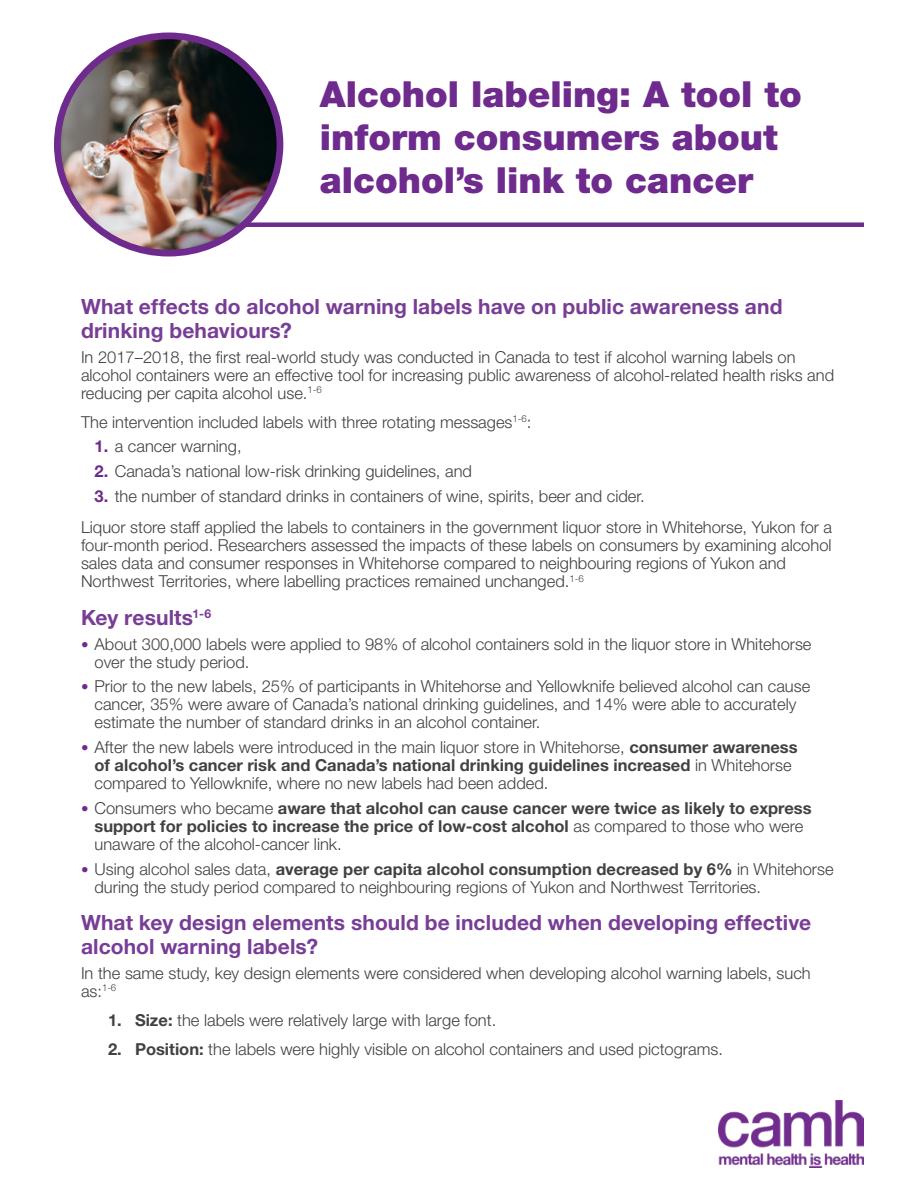
<style>
.page{position:relative;width:918px;height:1188px;background:#fff}
.page>*{position:absolute;margin:0;border:0;box-sizing:border-box;transform-origin:0 0}
.t1{font:900 36px/43.2px "Helvetica Neue LT Std";color:#6e2a8d}
.H1{font:700 21px/24px "Helvetica Neue LT Std";letter-spacing:.005em;color:#783d95}
.body_-_sans_serif{font:300 16.5px/18px "Helvetica Neue LT Std";color:#414042}
.t2{font:700 16.5px/18px "Helvetica Neue LT Std";color:#414042}
.s1{font-weight:700;color:#6e2a8d}
.s2{font-size:15px;color:#6e2a8d}
.s3{font-weight:700}
.s4{font-weight:300;font-size:15px;color:#6e2a8d}
.s5{font-weight:300}
</style>
<div class="page">
<div style="left:103px;top:222px;width:761px;height:5px;background:#6e2a8d"></div>
<img style="left:57px;top:36px;width:223px;height:217px">
<div style="left:54px;top:33px;width:229px;height:223px;border:7px solid #6e2a8d;border-radius:50%"></div>
<img style="left:719px;top:1101px;width:145px;height:66px">
<h1 class="t1" style="left:320px;top:72px;width:484px">Alcohol labeling: A tool to inform consumers about alcohol’s link to cancer</h1>
<h2 class="H1" style="left:81px;top:294px;width:703px">What effects do alcohol warning labels have on public awareness and drinking behaviours?</h2>
<p class="body_-_sans_serif" style="left:81px;top:348px;width:755px">In 2017–2018, the first real-world study was conducted in Canada to test if alcohol warning labels on alcohol containers were an effective tool for increasing public awareness of alcohol-related health risks and reducing per capita alcohol use.<sup>1-6</sup></p>
<p class="body_-_sans_serif" style="left:81px;top:412px;width:452px">The intervention included labels with three rotating messages<sup>1-6</sup>:</p>
<p class="body_-_sans_serif" style="left:94px;top:437px;width:149px"><span class="s1">1.</span> a cancer warning,</p>
<p class="body_-_sans_serif" style="left:94px;top:462px;width:379px"><span class="s1">2.</span> Canada’s national low-risk drinking guidelines, and</p>
<p class="body_-_sans_serif" style="left:94px;top:487px;width:552px"><span class="s1">3.</span> the number of standard drinks in containers of wine, spirits, beer and cider.</p>
<p class="body_-_sans_serif" style="left:81px;top:518px;width:753px">Liquor store staff applied the labels to containers in the government liquor store in Whitehorse, Yukon for a four-month period. Researchers assessed the impacts of these labels on consumers by examining alcohol sales data and consumer responses in Whitehorse compared to neighbouring regions of Yukon and Northwest Territories, where labelling practices remained unchanged.<sup>1-6</sup></p>
<h2 class="H1" style="left:81px;top:605px;width:132px">Key results<sup>1-6</sup></h2>
<p class="body_-_sans_serif" style="left:94px;top:634px;width:719px;text-indent:-14px"><span class="s2">•</span> About 300,000 labels were applied to 98% of alcohol containers sold in the liquor store in Whitehorse over the study period.</p>
<p class="body_-_sans_serif" style="left:94px;top:677px;width:717px;text-indent:-14px"><span class="s2">•</span> Prior to the new labels, 25% of participants in Whitehorse and Yellowknife believed alcohol can cause cancer, 35% were aware of Canada’s national drinking guidelines, and 14% were able to accurately estimate the number of standard drinks in an alcohol container.</p>
<p class="body_-_sans_serif" style="left:94px;top:738px;width:705px;text-indent:-14px"><span class="s2">•</span> After the new labels were introduced in the main liquor store in Whitehorse, <span class="s3">consumer awareness of alcohol’s cancer risk and Canada’s national drinking guidelines increased</span> in Whitehorse compared to Yellowknife, where no new labels had been added.</p>
<p class="t2" style="left:94px;top:799px;width:719px;text-indent:-14px"><span class="s4">•</span> <span class="s5">Consumers who became</span> aware that alcohol can cause cancer were twice as likely to express support for policies to increase the price of low-cost alcohol <span class="s5">as compared to those who were unaware of the alcohol-cancer link.</span></p>
<p class="body_-_sans_serif" style="left:94px;top:859px;width:741px;text-indent:-14px"><span class="s2">•</span> Using alcohol sales data, <span class="s3">average per capita alcohol consumption decreased by 6%</span> in Whitehorse during the study period compared to neighbouring regions of Yukon and Northwest Territories.</p>
<h2 class="H1" style="left:81px;top:910px;width:732px">What key design elements should be included when developing effective alcohol warning labels?</h2>
<p class="body_-_sans_serif" style="left:81px;top:964px;width:731px">In the same study, key design elements were considered when developing alcohol warning labels, such as:<sup>1-6</sup></p>
<p class="body_-_sans_serif" style="left:108px;top:1011px;width:390px"><span class="s3">1. Size:</span> the labels were relatively large with large font.</p>
<p class="body_-_sans_serif" style="left:108px;top:1039px;width:616px"><span class="s3">2. Position:</span> the labels were highly visible on alcohol containers and used pictograms.</p>
</div>
